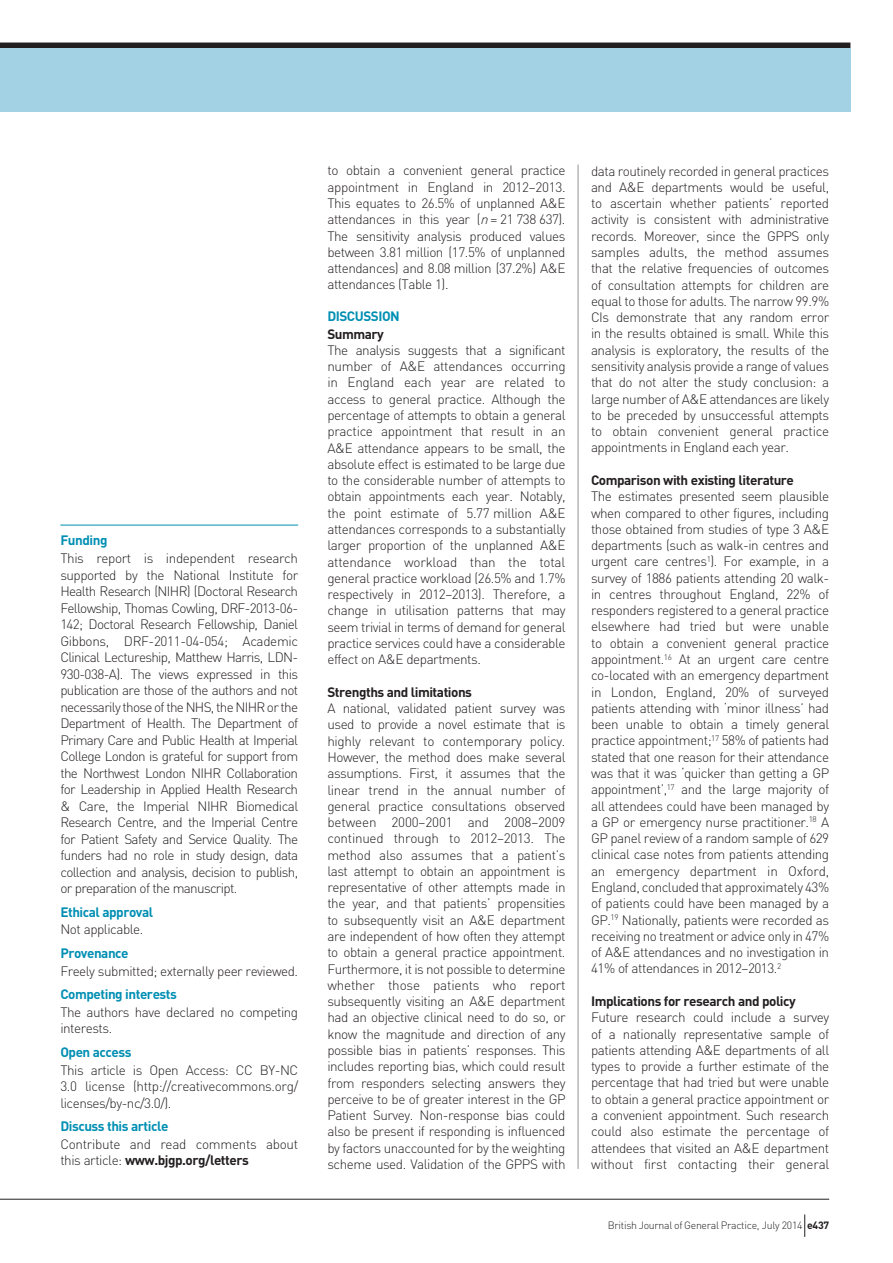
<style>
.page{position:relative;width:893px;height:1263px;background:#fff}
.page>*{position:absolute;margin:0;border:0;box-sizing:border-box;transform-origin:0 0}
.t1{font:300 13.5px/16.4px "DIN";letter-spacing:-.035em;color:#231f20;text-align:justify}
.t2{font:700 13.5px "DIN";letter-spacing:-.035em;color:#231f20}
.t3{font:700 13.5px "DIN";letter-spacing:-.035em;color:#008fb3}
.t4{font:300 10.5px "DIN";letter-spacing:-.025em;color:#231f20}
.s1{font-weight:700}
.s2{font-style:italic}
</style>
<div class="page">
<hr style="left:578px;top:165px;width:1px;height:1004px;background:#939598">
<div style="left:0;top:43px;width:850px;height:7px;background:#231f20"></div>
<hr style="left:0;top:1199px;width:829px;height:1px;background:#231f20">
<svg style="left:804px;top:1214px;width:1px;height:23px"></svg>
<div style="left:0;top:48px;width:850px;height:64px;background:#a2d2e3"></div>
<hr style="left:60px;top:525px;width:238px;height:1px;background:#008fb3">
<p class="t3" style="left:60px;top:532px;width:49px">Funding</p>
<p class="t1" style="left:60px;top:550px;width:239px">This report is independent research supported by the National Institute for Health Research (NIHR) (Doctoral Research Fellowship, Thomas Cowling, DRF-2013-06- 142; Doctoral Research Fellowship, Daniel Gibbons, DRF-2011-04-054; Academic Clinical Lectureship, Matthew Harris, LDN-930-038-A). The views expressed in this publication are those of the authors and not necessarily those of the NHS, the NIHR or the Department of Health. The Department of Primary Care and Public Health at Imperial College London is grateful for support from the Northwest London NIHR Collaboration for Leadership in Applied Health Research &amp; Care, the Imperial NIHR Biomedical Research Centre, and the Imperial Centre for Patient Safety and Service Quality. The funders had no role in study design, data collection and analysis, decision to publish, or preparation of the manuscript.</p>
<p class="t3" style="left:60px;top:903px;width:94px">Ethical approval</p>
<p class="t1" style="left:60px;top:921px;width:84px">Not applicable.</p>
<p class="t3" style="left:60px;top:944px;width:70px">Provenance</p>
<p class="t1" style="left:60px;top:962px;width:239px">Freely submitted; externally peer reviewed.</p>
<p class="t3" style="left:60px;top:985px;width:118px">Competing interests</p>
<p class="t1" style="left:60px;top:1003px;width:239px">The authors have declared no competing interests.</p>
<p class="t3" style="left:60px;top:1043px;width:73px">Open access</p>
<p class="t1" style="left:60px;top:1061px;width:239px">This article is Open Access: CC BY-NC 3.0 license (http://creativecommons.org/ licenses/by-nc/3.0/).</p>
<p class="t3" style="left:60px;top:1117px;width:110px">Discuss this article</p>
<p class="t1" style="left:60px;top:1135px;width:239px">Contribute and read comments about this article: <span class="s1">www.bjgp.org/letters</span></p>
<p class="t1" style="left:327px;top:162px;width:240px">to obtain a convenient general practice appointment in England in 2012–2013.<br>This equates to 26.5% of unplanned A&amp;E attendances in this year (<span class="s2">n</span>= 21 738 637).<br>The sensitivity analysis produced values between 3.81 million (17.5% of unplanned attendances) and 8.08 million (37.2%) A&amp;E attendances (Table 1).</p>
<p class="t3" style="left:327px;top:307px;width:74px">Discussi on</p>
<p class="t2" style="left:327px;top:325px;width:58px">Summary</p>
<p class="t1" style="left:327px;top:342px;width:240px">The analysis suggests that a significant number of A&amp;E attendances occurring in England each year are related to access to general practice. Although the percentage of attempts to obtain a general practice appointment that result in an A&amp;E attendance appears to be small, the absolute effect is estimated to be large due to the considerable number of attempts to obtain appointments each year. Notably, the point estimate of 5.77 million A&amp;E attendances corresponds to a substantially larger proportion of the unplanned A&amp;E attendance workload than the total general practice workload (26.5% and 1.7% respectively in 2012–2013). Therefore, a change in utilisation patterns that may seem trivial in terms of demand for general practice services could have a considerable effect on A&amp;E departments.</p>
<p class="t2" style="left:327px;top:683px;width:146px">Strengths and limitations</p>
<p class="t1" style="left:327px;top:700px;width:240px">A national, validated patient survey was used to provide a novel estimate that is highly relevant to contemporary policy.<br>However, the method does make several assumptions. First, it assumes that the linear trend in the annual number of general practice consultations observed between 2000–2001 and 2008–2009 continued through to 2012–2013. The method also assumes that a patient’s last attempt to obtain an appointment is representative of other attempts made in the year, and that patients’ propensities to subsequently visit an A&amp;E department are independent of how often they attempt to obtain a general practice appointment.<br>Furthermore, it is not possible to determine whether those patients who report subsequently visiting an A&amp;E department had an objective clinical need to do so, or know the magnitude and direction of any possible bias in patients’ responses. This includes reporting bias, which could result from responders selecting answers they perceive to be of greater interest in the GP Patient Survey. Non-response bias could also be present if responding is influenced by factors unaccounted for by the weighting scheme used. Validation of the GPPS with</p>
<p class="t1" style="left:591px;top:162px;width:240px">data routinely recorded in general practices and A&amp;E departments would be useful, to ascertain whether patients’ reported activity is consistent with administrative records. Moreover, since the GPPS only samples adults, the method assumes that the relative frequencies of outcomes of consultation attempts for children are equal to those for adults. The narrow 99.9% CIs demonstrate that any random error in the results obtained is small. While this analysis is exploratory, the results of the sensitivity analysis provide a range of values that do not alter the study conclusion: a large number of A&amp;E attendances are likely to be preceded by unsuccessful attempts to obtain convenient general practice appointments in England each year.</p>
<p class="t2" style="left:591px;top:471px;width:204px">Comparison with existing literature</p>
<p class="t1" style="left:591px;top:488px;width:240px">The estimates presented seem plausible when compared to other figures, including those obtained from studies of type 3 A&amp;E departments (such as walk-in centres and urgent care centres<sup>1</sup>). For example, in a survey of 1886 patients attending 20 walk&shy;in centres throughout England, 22% of responders registered to a general practice elsewhere had tried but were unable to obtain a convenient general practice appointment.<sup>16</sup> At an urgent care centre co-located with an emergency department in London, England, 20% of surveyed patients attending with ‘minor illness’ had been unable to obtain a timely general practice appointment;<sup>17</sup> 58% of patients had stated that one reason for their attendance was that it was ‘quicker than getting a GP appointment’,<sup>17</sup> and the large majority of all attendees could have been managed by a GP or emergency nurse practitioner.<sup>18</sup> A GP panel review of a random sample of 629 clinical case notes from patients attending an emergency department in Oxford, England, concluded that approximately 43% of patients could have been managed by a GP.<sup>19</sup> Nationally, patients were recorded as receiving no treatment or advice only in 47% of A&amp;E attendances and no investigation in 41% of attendances in 2012–2013.<sup>2</sup></p>
<p class="t2" style="left:591px;top:992px;width:206px">Implications for research and policy</p>
<p class="t1" style="left:591px;top:1009px;width:240px">Future research could include a survey of a nationally representative sample of patients attending A&amp;E departments of all types to provide a further estimate of the percentage that had tried but were unable to obtain a general practice appointment or a convenient appointment. Such research could also estimate the percentage of attendees that visited an A&amp;E department without first contacting their general</p>
<p class="t4" style="left:608px;top:1219px;width:223px">British Journal of General Practice, July 2014 <span class="s1">e437</span></p>
</div>
